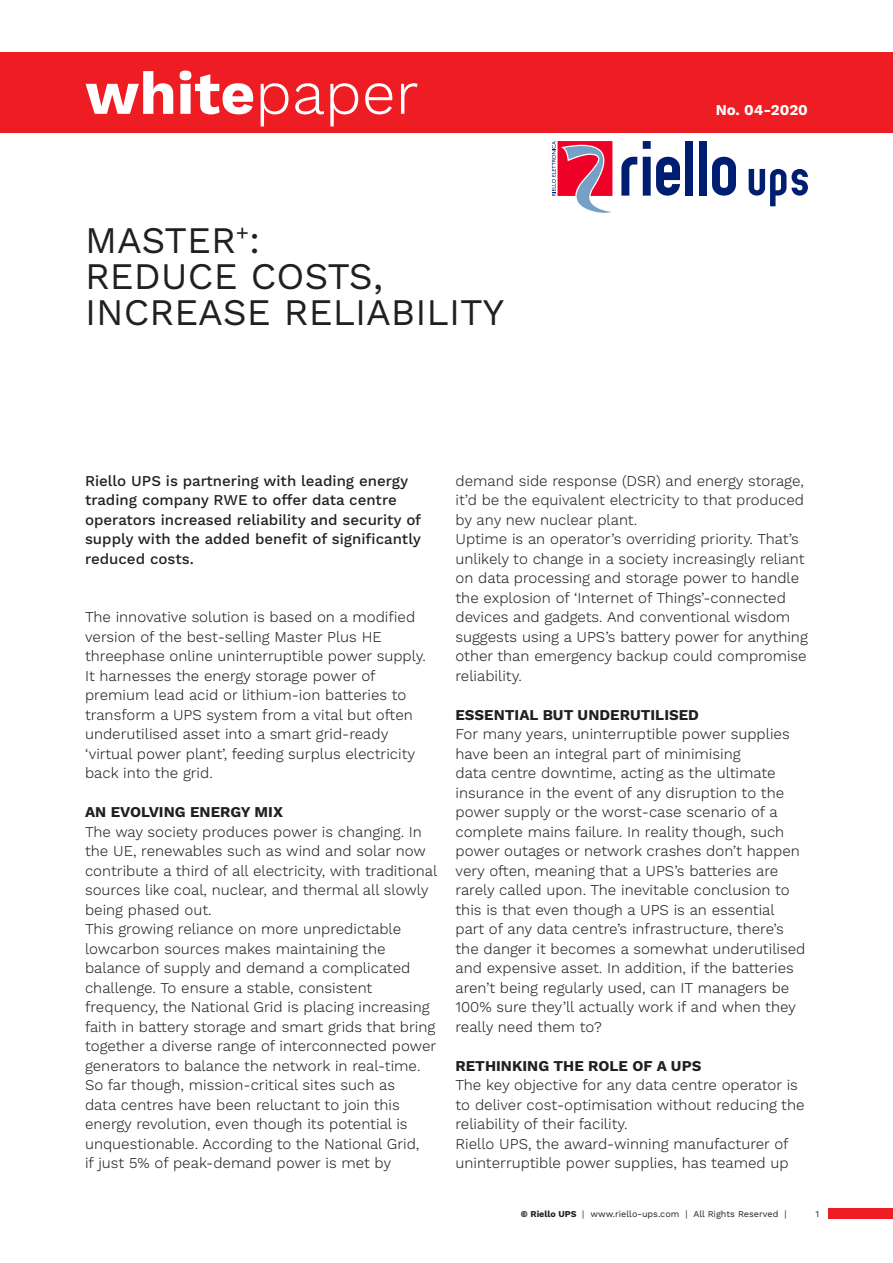
<style>
.page{position:relative;width:893px;height:1263px;background:#fff}
.page>*{position:absolute;margin:0;border:0;box-sizing:border-box;transform-origin:0 0}
.t1{font:700 60px "Work Sans";color:#fff}
.t2{font:37.5px "Work Sans";color:#231f20}
.t3{font:300 15px/19.5px "Work Sans";color:#231f20}
.t4{font:500 15px/19.5px "Work Sans";color:#231f20}
.t5{font:700 15px "Work Sans";color:#231f20}
.t6{font:700 15px "Work Sans";color:#fff}
.t7{font:9px "Work Sans";color:#231f20}
.s1{font-weight:300}
.s2{font-weight:700}
</style>
<div class="page">
<div style="left:0;top:52px;width:893px;height:81px;background:#ee1d23"></div>
<div style="left:828px;top:1208px;width:65px;height:10px;background:#ee1d23"></div>
<svg style="left:749px;top:169px;width:37px;height:37px"></svg>
<svg style="left:792px;top:169px;width:16px;height:27px"></svg>
<svg style="left:643px;top:141px;width:37px;height:55px"></svg>
<div style="left:685px;top:141px;width:8px;height:55px;background:#001e71"></div>
<div style="left:699px;top:141px;width:8px;height:55px;background:#001e71"></div>
<svg style="left:712px;top:157px;width:24px;height:39px"></svg>
<svg style="left:552px;top:141px;width:85px;height:72px"></svg>
<h1 class="t1" style="left:85px;top:59px;width:335px">white<span class="s1">paper</span></h1>
<p class="t2" style="left:85px;top:218px;width:177px">MASTER<sup>+</sup>:</p>
<p class="t2" style="left:85px;top:254px;width:299px">REDUCE COSTS,</p>
<p class="t2" style="left:85px;top:290px;width:421px">INCREASE RELIABILITY</p>
<p class="t6" style="left:716px;top:101px;width:94px">No. 04-2020</p>
<p class="t4" style="left:85px;top:471px;width:338px">Riello UPS is partnering with leading energy trading company RWE to offer data centre operators increased reliability and security of supply with the added benefit of significantly reduced costs.</p>
<p class="t3" style="left:85px;top:608px;width:342px">The innovative solution is based on a modified version of the best-selling Master Plus HE threephase online uninterruptible power supply.</p>
<p class="t3" style="left:85px;top:666px;width:332px">It harnesses the energy storage power of premium lead acid or lithium-ion batteries to transform a UPS system from a vital but often underutilised asset into a smart grid-ready ‘virtual power plant’, feeding surplus electricity back into the grid.</p>
<p class="t5" style="left:85px;top:803px;width:199px">AN EVOLVING ENERGY MIX</p>
<p class="t3" style="left:85px;top:822px;width:354px">The way society produces power is changing. In the UE, renewables such as wind and solar now contribute a third of all electricity, with traditional sources like coal, nuclear, and thermal all slowly being phased out.</p>
<p class="t3" style="left:85px;top:920px;width:353px">This growing reliance on more unpredictable lowcarbon sources makes maintaining the balance of supply and demand a complicated challenge. To ensure a stable, consistent frequency, the National Grid is placing increasing faith in battery storage and smart grids that bring together a diverse range of interconnected power generators to balance the network in real-time.</p>
<p class="t3" style="left:85px;top:1076px;width:336px">So far though, mission-critical sites such as data centres have been reluctant to join this energy revolution, even though its potential is unquestionable. According to the National Grid, if just 5% of peak-demand power is met by</p>
<p class="t3" style="left:455px;top:471px;width:350px;text-align:justify">demand side response (DSR) and energy storage, it’d be the equivalent electricity to that produced by any new nuclear plant.</p>
<p class="t3" style="left:455px;top:530px;width:354px">Uptime is an operator’s overriding priority. That’s unlikely to change in a society increasingly reliant on data processing and storage power to handle the explosion of ‘Internet of Things’-connected devices and gadgets. And conventional wisdom suggests using a UPS’s battery power for anything other than emergency backup could compromise reliability.</p>
<p class="t5" style="left:455px;top:706px;width:245px">ESSENTIAL BUT UNDERUTILISED</p>
<p class="t3" style="left:455px;top:725px;width:351px">For many years, uninterruptible power supplies have been an integral part of minimising<br>data centre downtime, acting as the ultimate insurance in the event of any disruption to the power supply or the worst-case scenario of a complete mains failure. In reality though, such power outages or network crashes don’t happen very often, meaning that a UPS’s batteries are rarely called upon. The inevitable conclusion to this is that even though a UPS is an essential part of any data centre’s infrastructure, there’s the danger it becomes a somewhat underutilised and expensive asset. In addition, if the batteries aren’t being regularly used, can IT managers be 100% sure they’ll actually work if and when they really need them to?</p>
<p class="t5" style="left:455px;top:1057px;width:247px">RETHINKING THE ROLE OF A UPS</p>
<p class="t3" style="left:455px;top:1076px;width:351px">The key objective for any data centre operator is to deliver cost-optimisation without reducing the reliability of their facility.</p>
<p class="t3" style="left:455px;top:1134px;width:335px">Riello UPS, the award-winning manufacturer of uninterruptible power supplies, has teamed up</p>
<p class="t7" style="left:521px;top:1208px;width:267px"><span class="s2">© Riello UPS</span> | www.riello-ups.com | All Rights Reserved |</p>
<p class="t7" style="left:816px;top:1208px;width:5px">1</p>
</div>
